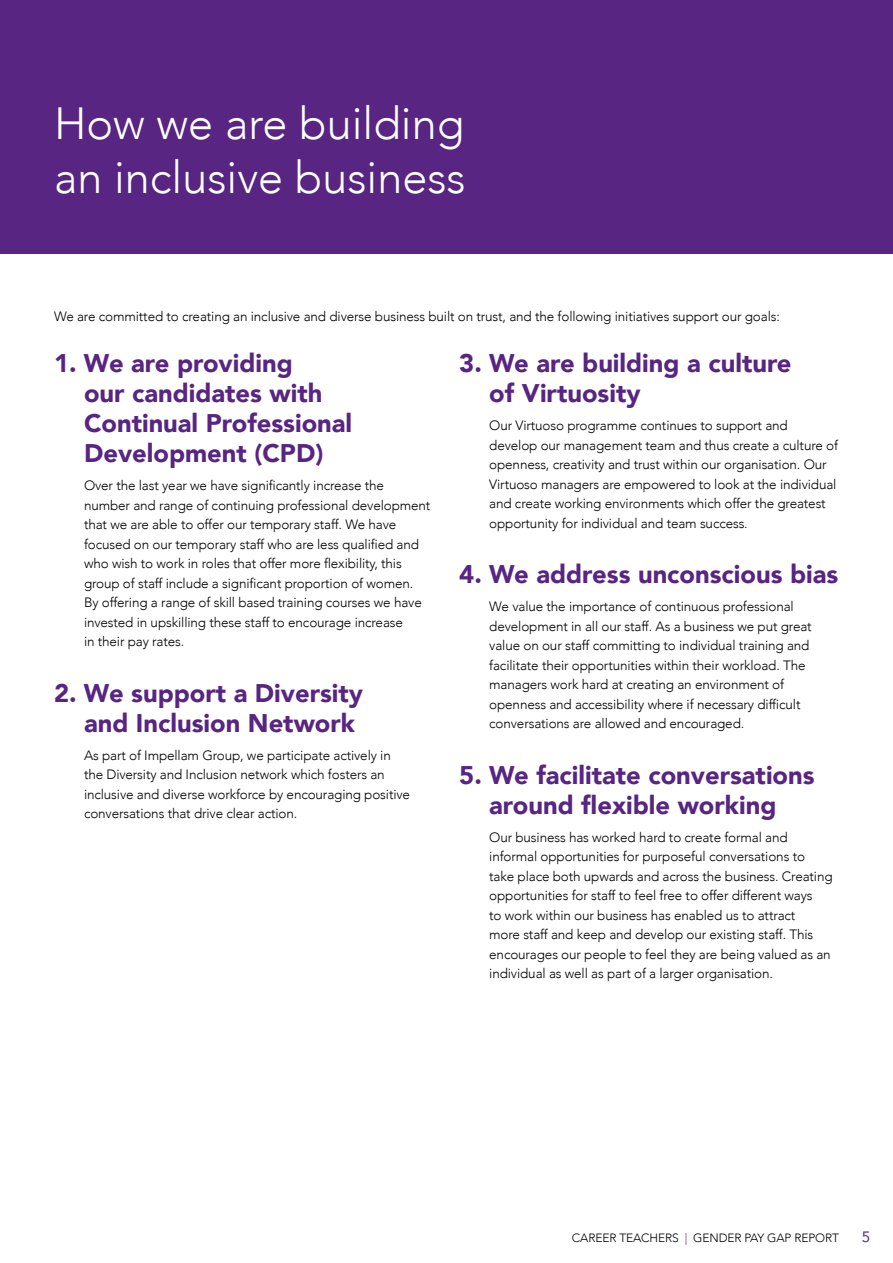
<style>
.page{position:relative;width:893px;height:1263px;background:#fff}
.page>*{position:absolute;margin:0;border:0;box-sizing:border-box;transform-origin:0 0}
.t1{font:300 45px/54px "Avenir";color:#fff}
.t2{font:900 25.5px/30px "Avenir";color:#582582}
.t3{font:15px "Avenir";color:#582582}
.t4{font:300 13.5px/19.5px "Avenir";letter-spacing:-.01em;color:#000}
.t5{font:300 12px "Avenir";letter-spacing:-.01em;color:#000}
.s1{color:#582582}
</style>
<div class="page">
<div style="left:0;top:0;width:893px;height:253px;background:#582582"></div>
<p class="t1" style="left:54px;top:96px;width:413px">How we are building an inclusive business</p>
<p class="t4" style="left:54px;top:307px;width:727px">We are committed to creating an inclusive and diverse business built on trust, and the following initiatives support our goals:</p>
<p class="t2" style="left:84px;top:348px;width:270px;text-indent:-30px">1. We are providing<br>our candidates with<br>Continual Professional<br>Development (CPD)</p>
<p class="t4" style="left:84px;top:476px;width:348px">Over the last year we have significantly increase the number and range of continuing professional development that we are able to offer our temporary staff. We have focused on our temporary staff who are less qualified and who wish to work in roles that offer more flexibility, this group of staff include a significant proportion of women.<br>By offering a range of skill based training courses we have invested in upskilling these staff to encourage increase<br>in their pay rates.</p>
<p class="t2" style="left:84px;top:677px;width:281px;text-indent:-30px">2. We support a Diversity and Inclusion Network</p>
<p class="t4" style="left:84px;top:745px;width:328px">As part of Impellam Group, we participate actively in the Diversity and Inclusion network which fosters an inclusive and diverse workforce by encouraging positive conversations that drive clear action.</p>
<p class="t2" style="left:489px;top:348px;width:304px;text-indent:-30px">3. We are building a culture of Virtuosity</p>
<p class="t4" style="left:489px;top:416px;width:350px">Our Virtuoso programme continues to support and develop our management team and thus create a culture of openness, creativity and trust within our organisation. Our Virtuoso managers are empowered to look at the individual and create working environments which offer the greatest opportunity for individual and team success.</p>
<p class="t2" style="left:459px;top:559px;width:380px">4. We address unconscious bias</p>
<p class="t4" style="left:489px;top:597px;width:324px">We value the importance of continuous professional development in all our staff. As a business we put great value on our staff committing to individual training and facilitate their opportunities within their workload. The managers work hard at creating an environment of openness and accessibility where if necessary difficult conversations are allowed and encouraged.</p>
<p class="t2" style="left:459px;top:759px;width:357px;text-align:center">5. We facilitate conversations around flexible working</p>
<p class="t4" style="left:489px;top:827px;width:345px">Our business has worked hard to create formal and informal opportunities for purposeful conversations to take place both upwards and across the business. Creating opportunities for staff to feel free to offer different ways<br>to work within our business has enabled us to attract<br>more staff and keep and develop our existing staff. This encourages our people to feel they are being valued as an individual as well as part of a larger organisation.</p>
<p class="t5" style="left:572px;top:1231px;width:268px">CAREER TEACHERS <span class="s1">|</span> GENDER PAY GAP REPORT</p>
<p class="t3" style="left:862px;top:1225px;width:10px">5</p>
</div>
